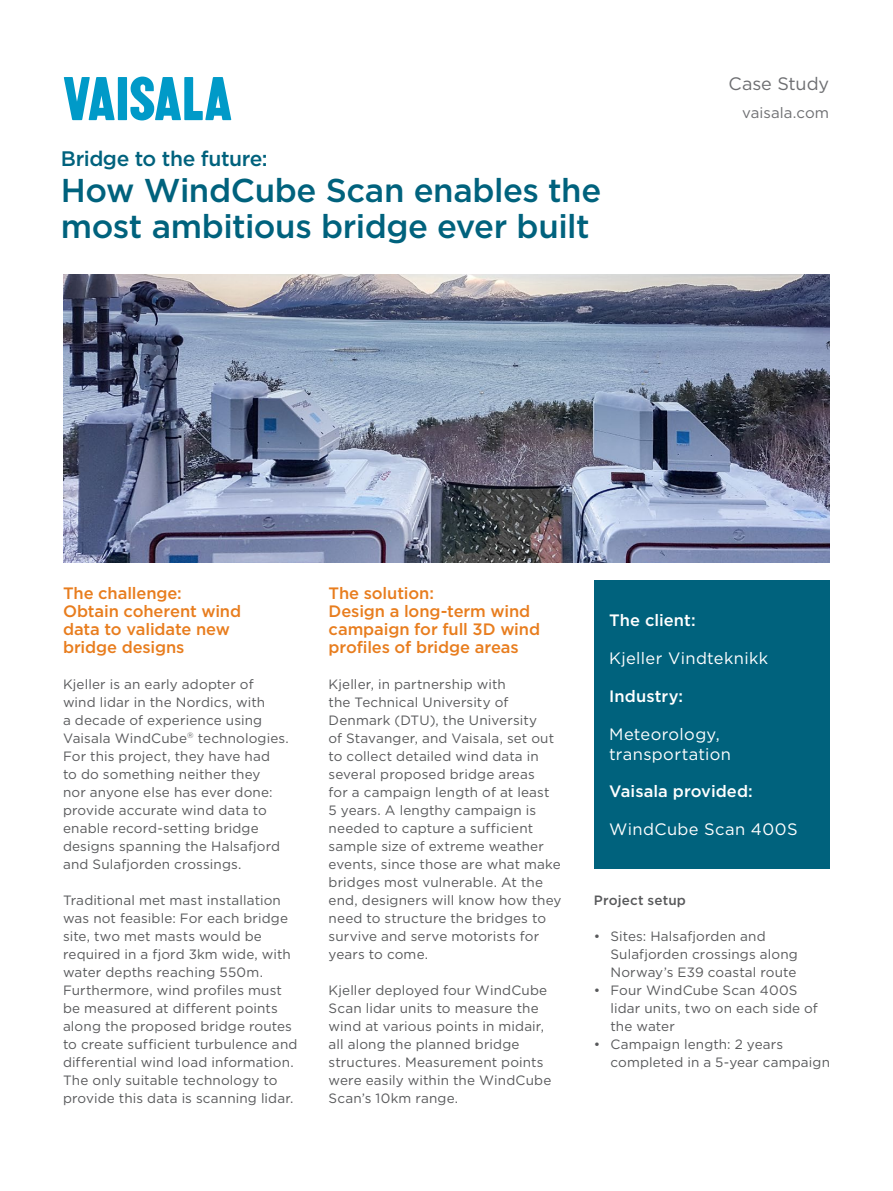
<style>
.page{position:relative;width:893px;height:1191px;background:#fff}
.page>*{position:absolute;margin:0;border:0;box-sizing:border-box;transform-origin:0 0}
.t1{font:500 33px/36px "Gotham";letter-spacing:-.015em;color:#00627d}
.t2{font:500 21px "Gotham";letter-spacing:-.02em;color:#00627d}
.t3{font:18px "Gotham";letter-spacing:-.005em;color:#6d6e71}
.t4{font:500 16.5px/18px "Gotham";letter-spacing:-.005em;color:#e87d1e}
.t5{font:16.5px/19.8px "Gotham";letter-spacing:.02em;color:#fff}
.t6{font:500 16.5px "Gotham";letter-spacing:.005em;color:#fff}
.t7{font:15px "Gotham";letter-spacing:.005em;color:#6d6e71}
.t8{font:13.5px/18px "Gotham";letter-spacing:.01em;color:#58595b}
.t9{font:500 13.5px "Gotham";letter-spacing:.01em;color:#58595b}
</style>
<div class="page">
<div style="left:594px;top:581px;width:236px;height:288px;background:#00627d"></div>
<img style="left:63px;top:275px;width:767px;height:288px">
<svg style="left:64px;top:77px;width:51px;height:43px"></svg>
<div style="left:118px;top:77px;width:9px;height:43px;background:#009ac8"></div>
<svg style="left:130px;top:77px;width:101px;height:43px"></svg>
<h2 class="t2" style="left:61px;top:147px;width:208px">Bridge to the future:</h2>
<h1 class="t1" style="left:61px;top:172px;width:542px">How WindCube Scan enables the most ambitious bridge ever built</h1>
<h3 class="t3" style="left:728px;top:73px;width:102px">Case Study</h3>
<p class="t7" style="left:742px;top:105px;width:89px">vaisala.com</p>
<p class="t4" style="left:63px;top:583px;width:180px">The challenge:<br>Obtain coherent wind data to validate new bridge designs</p>
<p class="t8" style="left:63px;top:675px;width:227px">Kjeller is an early adopter of wind lidar in the Nordics, with<br>a decade of experience using<br>Vaisala WindCube<sup>®</sup> technologies.<br>For this project, they have had<br>to do something neither they<br>nor anyone else has ever done: provide accurate wind data to enable record-setting bridge designs spanning the Halsafjord and Sulafjorden crossings.</p>
<p class="t8" style="left:63px;top:891px;width:236px">Traditional met mast installation was not feasible: For each bridge site, two met masts would be required in a fjord 3km wide, with water depths reaching 550m.<br>Furthermore, wind profiles must be measured at different points along the proposed bridge routes to create sufficient turbulence and differential wind load information.<br>The only suitable technology to provide this data is scanning lidar.</p>
<p class="t4" style="left:329px;top:583px;width:213px">The solution:<br>Design a long-term wind campaign for full 3D wind profiles of bridge areas</p>
<p class="t8" style="left:329px;top:675px;width:234px">Kjeller, in partnership with<br>the Technical University of<br>Denmark (DTU), the University<br>of Stavanger, and Vaisala, set out to collect detailed wind data in several proposed bridge areas<br>for a campaign length of at least<br>5 years. A lengthy campaign is needed to capture a sufficient sample size of extreme weather events, since those are what make bridges most vulnerable. At the end, designers will know how they need to structure the bridges to survive and serve motorists for years to come.</p>
<p class="t8" style="left:329px;top:980px;width:224px">Kjeller deployed four WindCube<br>Scan lidar units to measure the wind at various points in midair, all along the planned bridge structures. Measurement points were easily within the WindCube<br>Scan’s 10km range.</p>
<p class="t6" style="left:609px;top:611px;width:88px">The client:</p>
<p class="t5" style="left:609px;top:648px;width:161px">Kjeller Vindteknikk</p>
<p class="t6" style="left:609px;top:687px;width:76px">Industry:</p>
<p class="t5" style="left:609px;top:724px;width:123px">Meteorology, transportation</p>
<p class="t6" style="left:609px;top:782px;width:145px">Vaisala provided:</p>
<p class="t5" style="left:609px;top:819px;width:190px">WindCube Scan 400S</p>
<p class="t9" style="left:594px;top:892px;width:94px">Project setup</p>
<p class="t8" style="left:610px;top:926px;width:189px;text-indent:-16px">• Sites: Halsafjorden and<br>Sulafjorden crossings along<br>Norway’s E39 coastal route</p>
<p class="t8" style="left:610px;top:980px;width:209px;text-indent:-16px">• Four WindCube Scan 400S lidar units, two on each side of the water</p>
<p class="t8" style="left:610px;top:1034px;width:221px;text-indent:-16px">• Campaign length: 2 years completed in a 5-year campaign</p>
</div>
